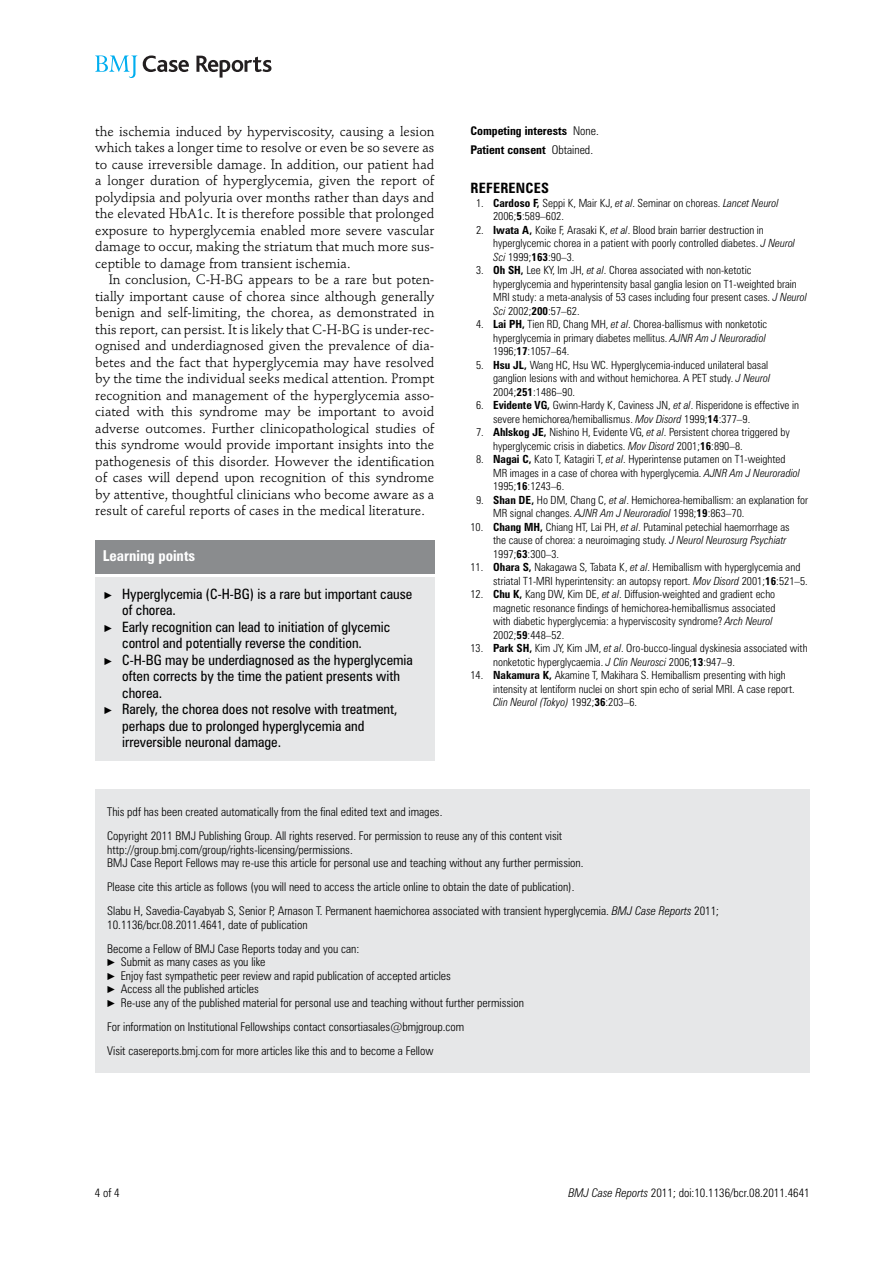
<style>
.page{position:relative;width:893px;height:1263px;background:#fff}
.page>*{position:absolute;margin:0;border:0;box-sizing:border-box;transform-origin:0 0}
.t1{font:700 condensed 15px "Zurich BT";color:#fff}
.t2{font:condensed 14.25px "Zurich BT";color:#000}
.t3{font:700 condensed 14.25px "Zurich BT";letter-spacing:.015em;color:#000}
.t4{font:13.5px/16.5px "Stempel Schneidler Std";color:#000;text-align:justify}
.t5{font:300 condensed 12px/24px "Zurich BT";color:#000}
.t6{font:700 condensed 12px/19.5px "Zurich BT";color:#000}
.t7{font:300 condensed 11.25px/13.5px "Zurich BT";color:#000}
.s1{font-weight:300}
.s2{font-weight:700}
.s3{font-style:italic}
</style>
<div class="page">
<svg style="left:95px;top:56px;width:42px;height:22px"></svg>
<svg style="left:143px;top:56px;width:46px;height:16px"></svg>
<svg style="left:196px;top:56px;width:75px;height:22px"></svg>
<svg style="left:95px;top:573px;width:340px;height:1px"></svg>
<div style="left:95px;top:540px;width:339px;height:33px;background:#8a8c8e"></div>
<div style="left:95px;top:578px;width:339px;height:183px;background:#e6e7e8"></div>
<div style="left:95px;top:790px;width:714px;height:283px;background:#e6e7e8"></div>
<p class="t4" style="left:95px;top:124px;width:341px">the ischemia induced by hyperviscosity, causing a lesion which takes a longer time to resolve or even be so severe as to cause irreversible damage. In addition, our patient had a longer duration of hyperglycemia, given the report of polydipsia and polyuria over months rather than days and the elevated HbA1c. It is therefore possible that prolonged exposure to hyperglycemia enabled more severe vascular damage to occur, making the striatum that much more sus&shy;ceptible to damage from transient ischemia.</p>
<p class="t4" style="left:95px;top:273px;width:341px;text-indent:14px">In conclusion, C-H-BG appears to be a rare but poten&shy;tially important cause of chorea since although generally benign and self-limiting, the chorea, as demonstrated in this report, can persist. It is likely that C-H-BG is under-rec&shy;ognised and underdiagnosed given the prevalence of dia&shy;betes and the fact that hyperglycemia may have resolved by the time the individual seeks medical attention. Prompt recognition and management of the hyperglycemia asso&shy;ciated with this syndrome may be important to avoid adverse outcomes. Further clinicopathological studies of this syndrome would provide important insights into the pathogenesis of this disorder. However the identification of cases will depend upon recognition of this syndrome by attentive, thoughtful clinicians who become aware as a result of careful reports of cases in the medical literature.</p>
<h1 class="t1" style="left:103px;top:550px;width:94px">Learning points</h1>
<p class="t2" style="left:104px;top:589px;width:309px">▶ Hyperglycemia (C-H-BG) is a rare but important cause</p>
<p class="t2" style="left:122px;top:605px;width:55px">of chorea.</p>
<p class="t2" style="left:104px;top:622px;width:287px">▶ Early recognition can lead to initiation of glycemic</p>
<p class="t2" style="left:122px;top:638px;width:241px">control and potentially reverse the condition.</p>
<p class="t2" style="left:104px;top:655px;width:310px">▶ C-H-BG may be underdiagnosed as the hyperglycemia</p>
<p class="t2" style="left:122px;top:671px;width:279px">often corrects by the time the patient presents with</p>
<p class="t2" style="left:122px;top:688px;width:41px">chorea.</p>
<p class="t2" style="left:104px;top:704px;width:295px">▶ Rarely, the chorea does not resolve with treatment,</p>
<p class="t2" style="left:122px;top:721px;width:244px">perhaps due to prolonged hyperglycemia and</p>
<p class="t2" style="left:122px;top:737px;width:160px">irreversible neuronal damage.</p>
<p class="t6" style="left:470px;top:122px;width:130px">Competing interests <span class="s1">None.<br></span>Patient consent <span class="s1">Obtained.</span></p>
<p class="t3" style="left:470px;top:183px;width:80px">REFERENCES</p>
<p class="t7" style="left:493px;top:197px;width:287px;text-indent:-17px">1. <span class="s2">Cardoso F,</span> Seppi K, Mair KJ, <span class="s3">et al</span> . Seminar on choreas. <span class="s3">Lancet Neurol<br></span>2006 ; <span class="s2">5</span> : 589 – 602 .</p>
<p class="t7" style="left:493px;top:224px;width:303px;text-indent:-17px">2. <span class="s2">Iwata A,</span> Koike F, Arasaki K, <span class="s3">et al</span> . Blood brain barrier destruction in hyperglycemic chorea in a patient with poorly controlled diabetes. <span class="s3">J Neurol<br>Sci</span> 1999 ; <span class="s2">163</span> : 90 – 3 .</p>
<p class="t7" style="left:493px;top:264px;width:315px;text-indent:-17px">3. <span class="s2">Oh SH,</span> Lee KY, Im JH, <span class="s3">et al</span> . Chorea associated with non-ketotic hyperglycemia and hyperintensity basal ganglia lesion on T1-weighted brain MRI study: a meta-analysis of 53 cases including four present cases. <span class="s3">J Neurol Sci</span> 2002 ; <span class="s2">200</span> : 57 – 62 .</p>
<p class="t7" style="left:493px;top:318px;width:276px;text-indent:-17px">4. <span class="s2">Lai PH,</span> Tien RD, Chang MH, <span class="s3">et al</span> . Chorea-ballismus with nonketotic hyperglycemia in primary diabetes mellitus. <span class="s3">AJNR Am J Neuroradiol<br></span>1996 ; <span class="s2">17</span> : 1057 – 64 .</p>
<p class="t7" style="left:493px;top:359px;width:279px;text-indent:-17px">5. <span class="s2">Hsu JL,</span> Wang HC, Hsu WC . Hyperglycemia-induced unilateral basal ganglion lesions with and without hemichorea. A PET study. <span class="s3">J Neurol<br></span>2004 ; <span class="s2">251</span> : 1486 – 90 .</p>
<p class="t7" style="left:493px;top:399px;width:307px;text-indent:-17px">6. <span class="s2">Evidente VG,</span> Gwinn-Hardy K, Caviness JN, <span class="s3">et al</span> . Risperidone is effective in severe hemichorea/hemiballismus. <span class="s3">Mov Disord</span> 1999 ; <span class="s2">14</span> : 377 – 9 .</p>
<p class="t7" style="left:493px;top:426px;width:298px;text-indent:-17px">7. <span class="s2">Ahlskog JE,</span> Nishino H, Evidente VG, <span class="s3">et al</span> . Persistent chorea triggered by hyperglycemic crisis in diabetics. <span class="s3">Mov Disord</span> 2001 ; <span class="s2">16</span> : 890 – 8 .</p>
<p class="t7" style="left:493px;top:453px;width:308px;text-indent:-17px">8. <span class="s2">Nagai C,</span> Kato T, Katagiri T, <span class="s3">et al</span> . Hyperintense putamen on T1-weighted<br>MR images in a case of chorea with hyperglycemia. <span class="s3">AJNR Am J Neuroradiol<br></span>1995 ; <span class="s2">16</span> : 1243 – 6 .</p>
<p class="t7" style="left:493px;top:494px;width:317px;text-indent:-17px">9. <span class="s2">Shan DE,</span> Ho DM, Chang C, <span class="s3">et al</span> . Hemichorea-hemiballism: an explanation for<br>MR signal changes. <span class="s3">AJNR Am J Neuroradiol</span> 1998 ; <span class="s2">19</span> : 863 – 70 .</p>
<p class="t7" style="left:493px;top:521px;width:298px;text-indent:-23px">10. <span class="s2">Chang MH,</span> Chiang HT, Lai PH, <span class="s3">et al</span> . Putaminal petechial haemorrhage as the cause of chorea: a neuroimaging study. <span class="s3">J Neurol Neurosurg Psychiatr<br></span>1997 ; <span class="s2">63</span> : 300 – 3 .</p>
<p class="t7" style="left:493px;top:561px;width:316px;text-indent:-23px">11. <span class="s2">Ohara S,</span> Nakagawa S, Tabata K, <span class="s3">et al</span> . Hemiballism with hyperglycemia and striatal T1-MRI hyperintensity: an autopsy report. <span class="s3">Mov Disord</span> 2001 ; <span class="s2">16</span> : 521 – 5 .</p>
<p class="t7" style="left:493px;top:588px;width:284px;text-indent:-23px">12. <span class="s2">Chu K,</span> Kang DW, Kim DE, <span class="s3">et al</span> . Diffusion-weighted and gradient echo magnetic resonance findings of hemichorea-hemiballismus associated with diabetic hyperglycemia: a hyperviscosity syndrome? <span class="s3">Arch Neurol </span>2002 ; <span class="s2">59</span> : 448 – 52 .</p>
<p class="t7" style="left:493px;top:642px;width:316px;text-indent:-23px">13. <span class="s2">Park SH,</span> Kim JY, Kim JM, <span class="s3">et al</span> . Oro-bucco-lingual dyskinesia associated with nonketotic hyperglycaemia. <span class="s3">J Clin Neurosci</span> 2006 ; <span class="s2">13</span> : 947 – 9 .</p>
<p class="t7" style="left:493px;top:669px;width:303px;text-indent:-23px">14. <span class="s2">Nakamura K,</span> Akamine T, Makihara S . Hemiballism presenting with high intensity at lentiform nuclei on short spin echo of serial MRI. A case report .<br><span class="s3">Clin Neurol (Tokyo)</span> 1992 ; <span class="s2">36</span> : 203 – 6 .</p>
<p class="t5" style="left:107px;top:801px;width:457px">This pdf has been created automatically from the final edited text and images.<br>Copyright 2011 BMJ Publishing Group. All rights reserved. For permission to reuse any of this content visit</p>
<p class="t5" style="left:107px;top:844px;width:478px;line-height:13.5px">http://group.bmj.com/group/rights-licensing/permissions.<br>BMJ Case Report Fellows may re-use this article for personal use and teaching without any further permission.</p>
<p class="t5" style="left:107px;top:876px;width:613px">Please cite this article as follows (you will need to access the article online to obtain the date of publication).<br>Slabu H, Savedia-Cayabyab S, Senior P, Arnason T. Permanent haemichorea associated with transient hyperglycemia. <span class="s3">BMJ Case Reports</span> 2011;</p>
<p class="t5" style="left:107px;top:914px;width:254px">10.1136/bcr.08.2011.4641, date of publication<br>Become a Fellow of BMJ Case Reports today and you can:</p>
<p class="t5" style="left:107px;top:956px;width:418px;line-height:13.5px">▶ Submit as many cases as you like<br>▶ Enjoy fast sympathetic peer review and rapid publication of accepted articles<br>▶ Access all the published articles<br>▶ Re-use any of the published material for personal use and teaching without further permission</p>
<p class="t5" style="left:107px;top:1016px;width:359px">For information on Institutional Fellowships contact consortiasales@bmjgroup.com<br>Visit casereports.bmj.com for more articles like this and to become a Fellow</p>
<p class="t5" style="left:95px;top:1182px;width:26px">4 of 4</p>
<p class="t5" style="left:568px;top:1182px;width:243px"><span class="s3">BMJ Case Reports</span> 2011; doi:10.1136/bcr.08.2011.4641</p>
</div>
